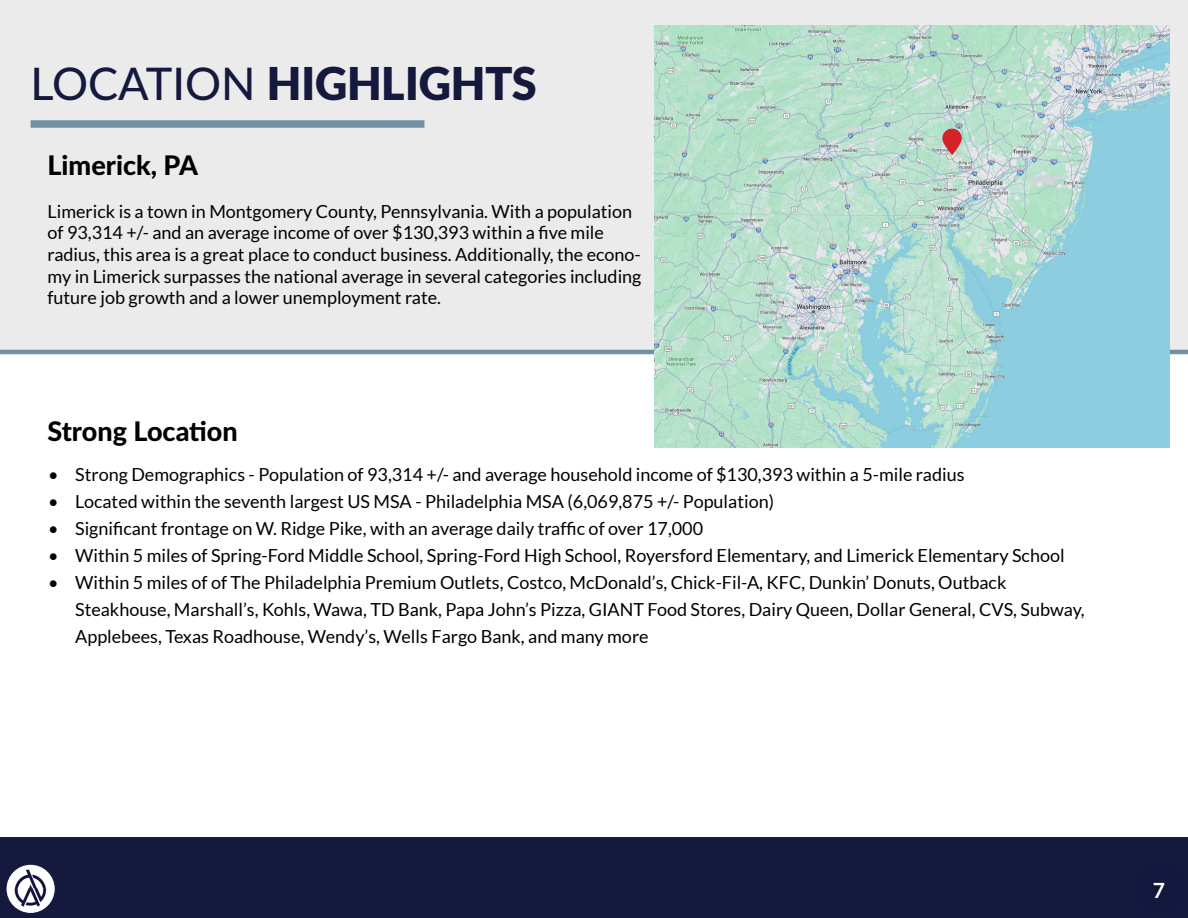
<style>
.page{position:relative;width:1188px;height:918px;background:#fff}
.page>*{position:absolute;margin:0;border:0;box-sizing:border-box;transform-origin:0 0}
.t1{font:900 45px "Lato";color:#15193e}
.t2{font:800 27px "Lato";color:#000}
.t3{font:700 21px "Lato";color:#fff}
.t4{font:18px/21.6px "Lato";color:#000}
.s1{font-weight:500}
</style>
<div class="page">
<div style="left:0;top:837px;width:1188px;height:81px;background:#15193e"></div>
<div style="left:1134px;top:864px;width:50px;height:50px;background:#14183e;border-radius:50%"></div>
<div style="left:0;top:0;width:1188px;height:352px;background:#ebebeb"></div>
<div style="left:31px;top:120px;width:393px;height:8px;background:#7190a3"></div>
<hr style="left:0;top:350px;width:1188px;height:4px;background:#7190a3">
<svg style="left:5px;top:864px;width:51px;height:50px"></svg>
<img style="left:11px;top:869px;width:39px;height:39px">
<img style="left:654px;top:25px;width:516px;height:422px">
<svg style="left:942px;top:129px;width:20px;height:26px"></svg>
<h1 class="t1" style="left:31px;top:57px;width:508px"><span class="s1">LOCATION</span> HIGHLIGHTS</h1>
<h2 class="t2" style="left:48px;top:145px;width:152px">Limerick, PA</h2>
<p class="t4" style="left:48px;top:200px;width:596px">Limerick is a town in Montgomery County, Pennsylvania. With a population of 93,314 +/- and an average income of over $130,393 within a five mile radius, this area is a great place to conduct business. Additionally, the econo&shy;my in Limerick surpasses the national average in several categories including future job growth and a lower unemployment rate.</p>
<h2 class="t2" style="left:48px;top:411px;width:192px">Strong Location</h2>
<p class="t4" style="left:48px;top:463px;width:918px">• Strong Demographics - Population of 93,314 +/- and average household income of $130,393 within a 5-mile radius</p>
<p class="t4" style="left:48px;top:490px;width:727px">• Located within the seventh largest US MSA - Philadelphia MSA (6,069,875 +/- Population)</p>
<p class="t4" style="left:48px;top:517px;width:656px">• Significant frontage on W. Ridge Pike, with an average daily traffic of over 17,000</p>
<p class="t4" style="left:48px;top:544px;width:1018px">• Within 5 miles of Spring-Ford Middle School, Spring-Ford High School, Royersford Elementary, and Limerick Elementary School</p>
<p class="t4" style="left:75px;top:569px;width:1011px;line-height:27px;text-indent:-27px">• Within 5 miles of of The Philadelphia Premium Outlets, Costco, McDonald’s, Chick-Fil-A, KFC, Dunkin’ Donuts, Outback<br>Steakhouse, Marshall’s, Kohls, Wawa, TD Bank, Papa John’s Pizza, GIANT Food Stores, Dairy Queen, Dollar General, CVS, Subway,<br>Applebees, Texas Roadhouse, Wendy’s, Wells Fargo Bank, and many more</p>
<p class="t3" style="left:1153px;top:878px;width:14px">7</p>
</div>
